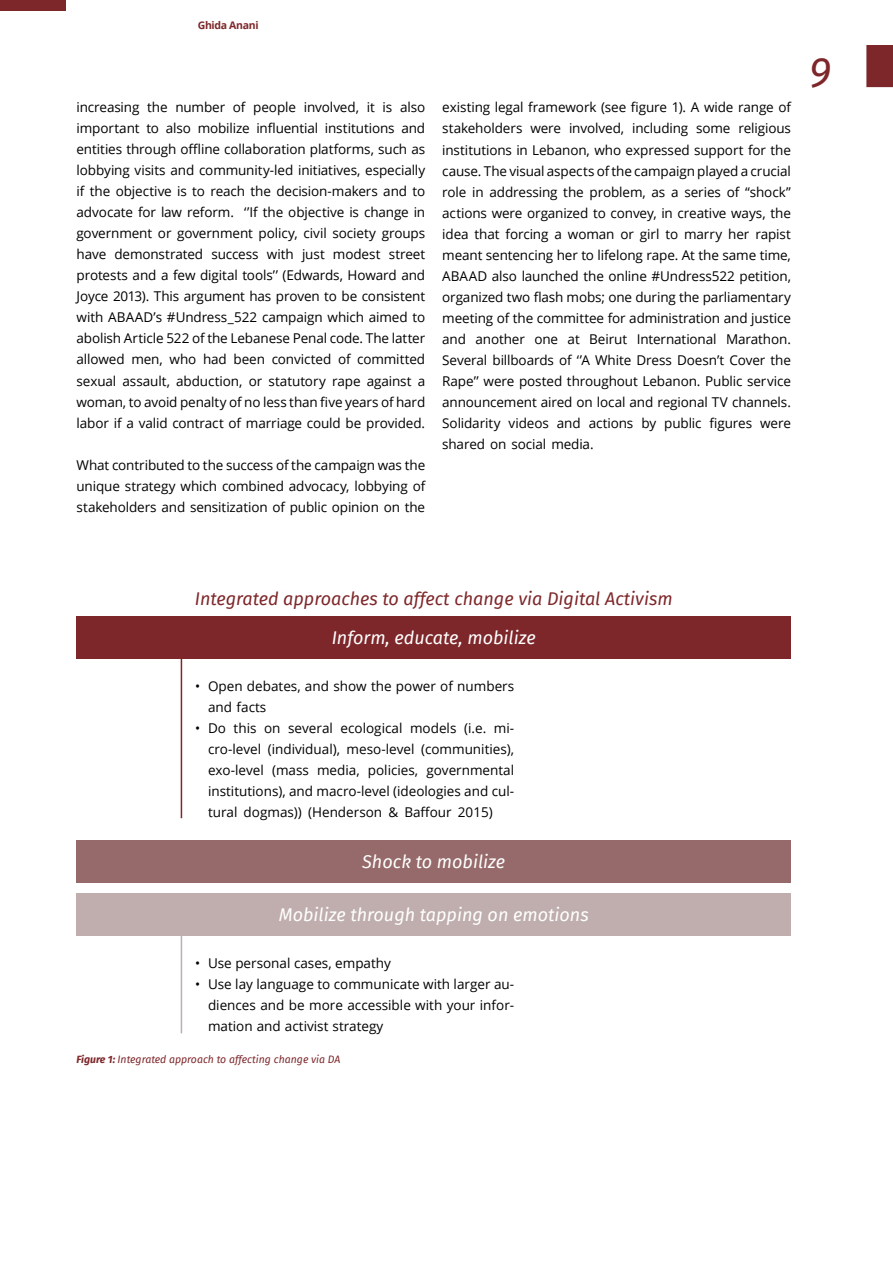
<style>
.page{position:relative;width:893px;height:1263px;background:#fff}
.page>*{position:absolute;margin:0;border:0;box-sizing:border-box;transform-origin:0 0}
.t1{font:italic 42px "Fira Sans";color:#7e272a}
.t2{font:italic 18px "Fira Sans";color:#fff}
.t3{font:italic 18px "Fira Sans";color:#7e272a}
.t4{font:13.5px/21px "Open Sans";color:#000;text-align:justify}
.t5{font:italic 10.5px "Fira Sans";color:#7e272a}
.t6{font:700 10.5px "Open Sans";letter-spacing:-.03em;color:#7e272a}
.s1{font-weight:700}
</style>
<div class="page">
<svg style="left:866px;top:45px;width:27px;height:42px"></svg>
<div style="left:0;top:0;width:66px;height:10px;background:#7e272a"></div>
<div style="left:77px;top:616px;width:714px;height:42px;background:#7e272a"></div>
<div style="left:77px;top:893px;width:714px;height:42px;background:#c0aeae"></div>
<div style="left:77px;top:840px;width:714px;height:43px;background:#96696a"></div>
<hr style="left:181px;top:659px;width:1px;height:159px;background:#7e272a">
<hr style="left:181px;top:934px;width:1px;height:99px;background:#c0aeae">
<p class="t6" style="left:198px;top:17px;width:62px">Ghida Anani</p>
<p class="t4" style="left:77px;top:97px;width:350px">increasing the number of people involved, it is also important to also mobilize influential institutions and entities through offline collaboration platforms, such as lobbying visits and community-led initiatives, especially if the objective is to reach the decision-makers and to advocate for law reform. ‘’If the objective is change in government or government policy, civil society groups have demonstrated success with just modest street protests and a few digital tools’’ (Edwards, Howard and Joyce 2013). This argument has proven to be consistent with ABAAD’s #Undress_522 campaign which aimed to abolish Article 522 of the Lebanese Penal code. The latter allowed men, who had been convicted of committed sexual assault, abduction, or statutory rape against a woman, to avoid penalty of no less than five years of hard labor if a valid contract of marriage could be provided.</p>
<p class="t4" style="left:77px;top:454px;width:350px">What contributed to the success of the campaign was the unique strategy which combined advocacy, lobbying of stakeholders and sensitization of public opinion on the</p>
<p class="t4" style="left:442px;top:97px;width:350px">existing legal framework (see figure 1). A wide range of stakeholders were involved, including some religious institutions in Lebanon, who expressed support for the cause. The visual aspects of the campaign played a crucial role in addressing the problem, as a series of “shock” actions were organized to convey, in creative ways, the idea that forcing a woman or girl to marry her rapist meant sentencing her to lifelong rape. At the same time, ABAAD also launched the online #Undress522 petition, organized two flash mobs; one during the parliamentary meeting of the committee for administration and justice and another one at Beirut International Marathon.<br>Several billboards of ‘’A White Dress Doesn’t Cover the Rape’’ were posted throughout Lebanon. Public service announcement aired on local and regional TV channels.<br>Solidarity videos and actions by public figures were shared on social media.</p>
<h1 class="t1" style="left:809px;top:41px;width:23px">9</h1>
<h2 class="t3" style="left:195px;top:585px;width:479px">Integrated approaches to affect change via Digital Activism</h2>
<h2 class="t2" style="left:332px;top:624px;width:206px">Inform, educate, mobilize</h2>
<p class="t4" style="left:208px;top:675px;width:308px;text-indent:-13px">• Open debates, and show the power of numbers and facts</p>
<p class="t4" style="left:208px;top:717px;width:308px;text-indent:-13px">• Do this on several ecological models (i.e. mi&shy;cro-level (individual), meso-level (communities), exo-level (mass media, policies, governmental institutions), and macro-level (ideologies and cul&shy;tural dogmas)) (Henderson &amp; Baffour 2015)</p>
<h2 class="t2" style="left:362px;top:849px;width:144px">Shock to mobilize</h2>
<h2 class="t2" style="left:279px;top:901px;width:311px">Mobilize through tapping on emotions</h2>
<p class="t4" style="left:195px;top:952px;width:197px">• Use personal cases, empathy</p>
<p class="t4" style="left:208px;top:973px;width:308px;text-indent:-13px">• Use lay language to communicate with larger au&shy;diences and be more accessible with your infor&shy;mation and activist strategy</p>
<p class="t5" style="left:77px;top:1051px;width:265px"><span class="s1">Figure 1:</span> Integrated approach to affecting change via DA</p>
</div>
